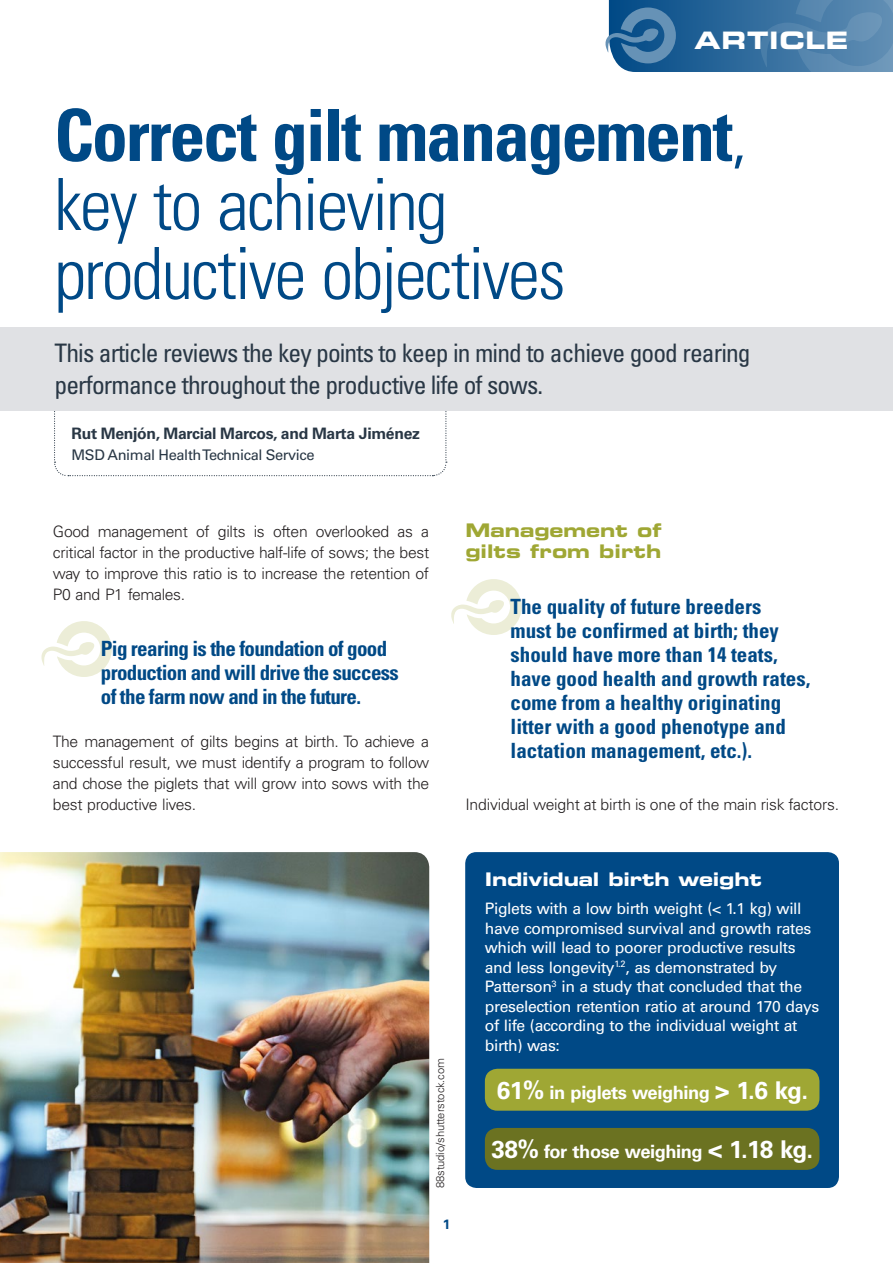
<style>
.page{position:relative;width:893px;height:1263px;background:#fff}
.page>*{position:absolute;margin:0;border:0;box-sizing:border-box;transform-origin:0 0}
.MSD_Titular{font:300 condensed 72px/69px "Univers LT Std";letter-spacing:-.03em;color:#004986}
.MSD_Subtitular{font:condensed 25.5px/31.5px "Univers LT Std";letter-spacing:-.035em;color:#293745}
.t1{font:24px "Eurostile LT Std Bold Ex 2";letter-spacing:.03em;color:#fff}
.MSD_Destacado{font:700 condensed 21px/24px "Univers LT Std";color:#004986}
.MSD_Destacado-2{font:700 condensed 21px/24px "Univers LT Std";letter-spacing:-.03em;color:#004986}
.MSD_Apartado_1{font:18.75px/21px "Eurostile LT Std Bold Ex 2";color:#9fa734}
.MSD_Titular_desplega{font:18.75px "Eurostile LT Std Bold Ex 2";letter-spacing:-.01em;color:#fff}
.MSD_Despiece_texto{font:700 18.3px "Univers LT Std";letter-spacing:-.025em;color:#fff}
.MSD_Texto_normal{font:300 15.75px/21px "Univers LT Std";letter-spacing:-.02em;color:#231f20;text-align:justify}
.MSD_Despiece_texto-2{font:15.75px/19.5px "Univers LT Std";letter-spacing:-.025em;color:#fff}
.MSD_Autor{font:700 15.75px "Univers LT Std";letter-spacing:-.02em;color:#293745}
.MSD_Autor_datos{font:14.7px "Univers LT Std";letter-spacing:-.025em;color:#293745}
.t2{font:700 13.5px "Univers LT Std";color:#004986}
.MSD_Fuente_foto{font:300 11.25px "Univers LT Std";letter-spacing:-.01em;color:#231f20}
.s1{font-weight:700}
.s2{font-size:24.45px}
</style>
<div class="page">
<svg style="left:54px;top:411px;width:393px;height:66px"></svg>
<svg style="left:605px;top:0;width:288px;height:72px;background:#4076a4"></svg>
<div style="left:0;top:327px;width:893px;height:84px;background:#e0e1e4"></div>
<svg style="left:41px;top:621px;width:71px;height:56px"></svg>
<svg style="left:451px;top:579px;width:71px;height:56px"></svg>
<img style="left:0;top:852px;width:429px;height:411px">
<div style="left:465px;top:852px;width:374px;height:336px;background:#004986;border-radius:11px"></div>
<div style="left:485px;top:1069px;width:334px;height:42px;background:#9fa734;border-radius:13px"></div>
<div style="left:485px;top:1128px;width:334px;height:42px;background:#6b7221;border-radius:13px"></div>
<h3 class="t1" style="left:694px;top:24px;width:155px">ARTICLE</h3>
<p class="MSD_Titular" style="left:54px;top:101px;width:694px"><span class="s1">Correct gilt management</span>, key to achieving<br>productive objectives</p>
<p class="MSD_Subtitular" style="left:55px;top:337px;width:698px">This article reviews the key points to keep in mind to achieve good rearing performance throughout the productive life of sows.</p>
<p class="MSD_Autor" style="left:72px;top:424px;width:350px">Rut Menjón, Marcial Marcos, and Marta Jiménez</p>
<p class="MSD_Autor_datos" style="left:72px;top:446px;width:245px">MSD Animal Health Technical Service</p>
<p class="MSD_Texto_normal" style="left:53px;top:521px;width:378px">Good management of gilts is often overlooked as a critical factor in the productive half-life of sows; the best way to improve this ratio is to increase the retention of P0 and P1 females.</p>
<p class="MSD_Destacado-2" style="left:101px;top:636px;width:300px">Pig rearing is the foundation of good production and will drive the success of the farm now and in the future.</p>
<p class="MSD_Texto_normal" style="left:53px;top:731px;width:378px">The management of gilts begins at birth. To achieve a successful result, we must identify a program to follow and chose the piglets that will grow into sows with the best productive lives.</p>
<p class="MSD_Apartado_1" style="left:465px;top:519px;width:198px">Management of gilts from birth</p>
<p class="MSD_Destacado" style="left:511px;top:594px;width:301px">The quality of future breeders<br>must be confirmed at birth; they should have more than 14 teats, have good health and growth rates, come from a healthy originating litter with a good phenotype and lactation management, etc.).</p>
<p class="MSD_Texto_normal" style="left:465px;top:794px;width:375px">Individual weight at birth is one of the main risk factors.</p>
<p class="MSD_Fuente_foto" style="left:433px;top:1188px;width:131px;rotate:-90deg">88studio/shutterstock.com</p>
<p class="t2" style="left:443px;top:1217px;width:9px">1</p>
<p class="MSD_Titular_desplega" style="left:485px;top:866px;width:279px">Individual birth weight</p>
<p class="MSD_Despiece_texto-2" style="left:485px;top:899px;width:336px">Piglets with a low birth weight (&lt; 1.1 kg) will have compromised survival and growth rates which will lead to poorer productive results and less longevity<sup>1.2</sup>, as demonstrated by Patterson<sup>3</sup> in a study that concluded that the preselection retention ratio at around 170 days of life (according to the individual weight at birth) was:</p>
<p class="MSD_Despiece_texto" style="left:497px;top:1081px;width:313px"><span class="s2">61%</span> in piglets weighing <span class="s2">&gt; 1.6 kg.</span></p>
<p class="MSD_Despiece_texto" style="left:491px;top:1140px;width:323px"><span class="s2">38%</span> for those weighing <span class="s2">&lt; 1.18 kg.</span></p>
</div>
